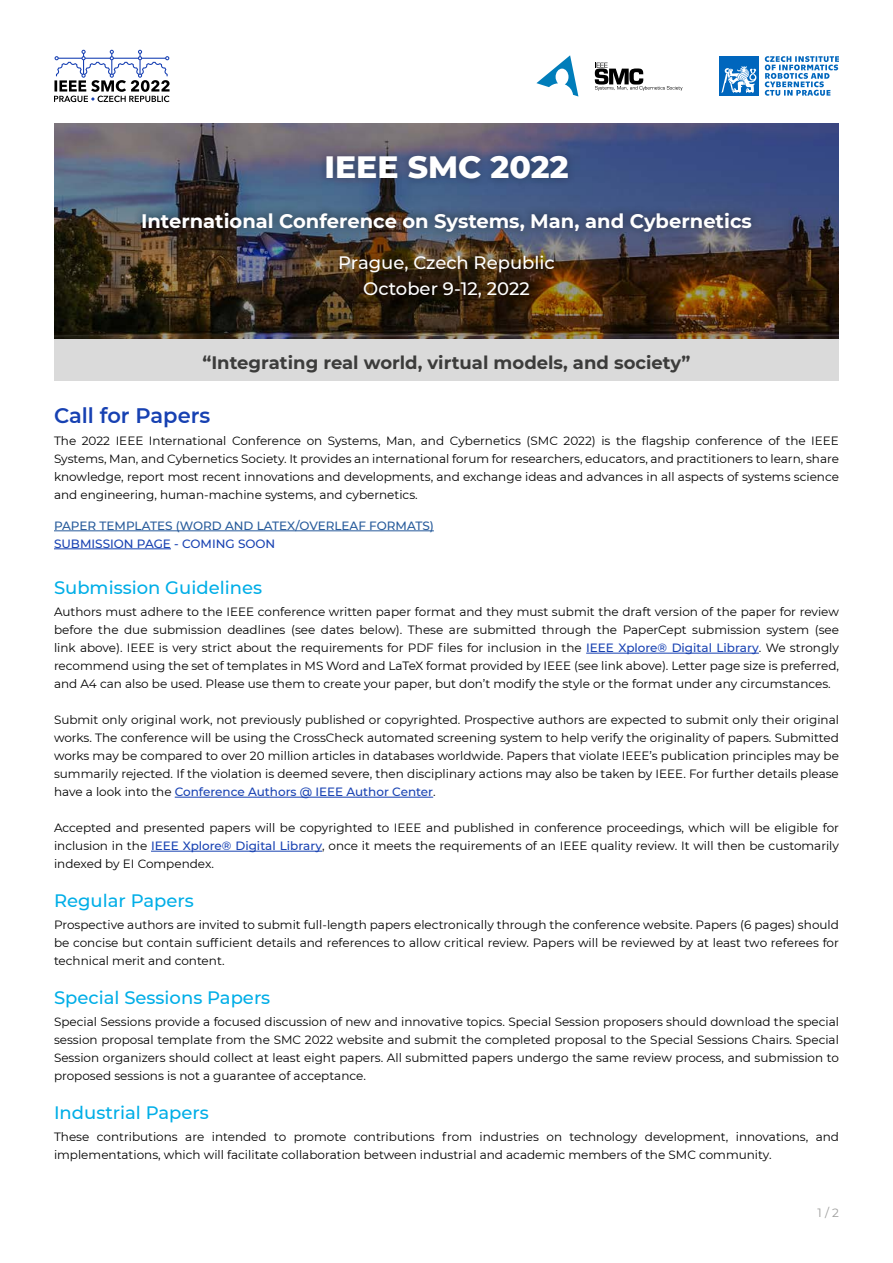
<style>
.page{position:relative;width:893px;height:1263px;background:#fff}
.page>*{position:absolute;margin:0;border:0;box-sizing:border-box;transform-origin:0 0}
.t1{font:800 31.5px "Montserrat";color:#fff}
.t2{font:600 21px "Montserrat";color:#1741b2}
.t3{font:700 19.5px "Montserrat";color:#fff}
.t4{font:500 18px "Montserrat";color:#00aee7}
.t5{font:700 18px "Montserrat";color:#3c3c3b}
.t6{font:500 18px/25.8px "Montserrat";color:#fff;text-align:center}
.t7{font:12px/18px "Montserrat";color:#000;text-align:justify}
.t8{font:500 12px "Montserrat";color:#275b9b}
.t9{font:500 12px "Montserrat";color:#1741b2}
.t10{font:12px "Montserrat";color:#9d9d9c}
.s1{font-weight:500;color:#1741b2}
</style>
<div class="page">
<img style="left:54px;top:124px;width:785px;height:215px">
<div style="left:720px;top:56px;width:39px;height:40px;background:#0066bd"></div>
<svg style="left:721px;top:66px;width:35px;height:27px"></svg>
<svg style="left:765px;top:56px;width:74px;height:40px"></svg>
<svg style="left:54px;top:50px;width:116px;height:52px"></svg>
<svg style="left:595px;top:63px;width:87px;height:28px"></svg>
<svg style="left:536px;top:55px;width:42px;height:42px"></svg>
<hr style="left:586px;top:653px;width:173px;height:1px;background:#1741b2">
<hr style="left:175px;top:797px;width:258px;height:1px;background:#1741b2">
<hr style="left:151px;top:851px;width:171px;height:1px;background:#1741b2">
<hr style="left:54px;top:530px;width:380px;height:1px;background:#275b9b">
<hr style="left:54px;top:548px;width:117px;height:1px;background:#1741b2">
<div style="left:317px;top:147px;width:260px;height:41px;background:#000;opacity:.3"></div>
<div style="left:133px;top:204px;width:627px;height:36px;background:#000;opacity:.5"></div>
<div style="left:331px;top:247px;width:231px;height:58px;background:#000;opacity:.5"></div>
<div style="left:54px;top:339px;width:785px;height:42px;background:#dadada"></div>
<h1 class="t1" style="left:324px;top:144px;width:246px">IEEE SMC 2022</h1>
<h3 class="t3" style="left:141px;top:207px;width:612px">International Conference on Systems, Man, and Cybernetics</h3>
<h3 class="t6" style="left:338px;top:249px;width:218px">Prague, Czech Republic<br>October 9-12, 2022</h3>
<h3 class="t5" style="left:202px;top:349px;width:490px">“Integrating real world, virtual models, and society”</h3>
<h2 class="t2" style="left:54px;top:401px;width:158px">Call for Papers</h2>
<p class="t7" style="left:54px;top:431px;width:786px">The 2022 IEEE International Conference on Systems, Man, and Cybernetics (SMC 2022) is the flagship conference of the IEEE Systems, Man, and Cybernetics Society. It provides an international forum for researchers, educators, and practitioners to learn, share knowledge, report most recent innovations and developments, and exchange ideas and advances in all aspects of systems science and engineering, human-machine systems, and cybernetics.</p>
<p class="t8" style="left:54px;top:517px;width:381px">PAPER TEMPLATES (WORD AND LATEX/OVERLEAF FORMATS)</p>
<p class="t9" style="left:54px;top:535px;width:223px">SUBMISSION PAGE - COMING SOON</p>
<h3 class="t4" style="left:54px;top:575px;width:210px">Submission Guidelines</h3>
<p class="t7" style="left:54px;top:602px;width:787px">Authors must adhere to the IEEE conference written paper format and they must submit the draft version of the paper for review before the due submission deadlines (see dates below). These are submitted through the PaperCept submission system (see link above). IEEE is very strict about the requirements for PDF files for inclusion in the <span class="s1">IEEE Xplore® Digital Library</span>. We strongly recommend using the set of templates in MS Word and LaTeX format provided by IEEE (see link above). Letter page size is preferred, and A4 can also be used. Please use them to create your paper, but don’t modify the style or the format under any circumstances.</p>
<p class="t7" style="left:54px;top:710px;width:786px">Submit only original work, not previously published or copyrighted. Prospective authors are expected to submit only their original works. The conference will be using the CrossCheck automated screening system to help verify the originality of papers. Submitted works may be compared to over 20 million articles in databases worldwide. Papers that violate IEEE’s publication principles may be summarily rejected. If the violation is deemed severe, then disciplinary actions may also be taken by IEEE. For further details please have a look into the <span class="s1">Conference Authors @ IEEE Author Center</span>.</p>
<p class="t7" style="left:54px;top:818px;width:786px">Accepted and presented papers will be copyrighted to IEEE and published in conference proceedings, which will be eligible for inclusion in the <span class="s1">IEEE Xplore® Digital Library</span>, once it meets the requirements of an IEEE quality review. It will then be customarily indexed by EI Compendex.</p>
<h3 class="t4" style="left:54px;top:888px;width:141px">Regular Papers</h3>
<p class="t7" style="left:54px;top:915px;width:786px">Prospective authors are invited to submit full-length papers electronically through the conference website. Papers (6 pages) should be concise but contain sufficient details and references to allow critical review. Papers will be reviewed by at least two referees for technical merit and content.</p>
<h3 class="t4" style="left:54px;top:985px;width:218px">Special Sessions Papers</h3>
<p class="t7" style="left:54px;top:1012px;width:786px">Special Sessions provide a focused discussion of new and innovative topics. Special Session proposers should download the special session proposal template from the SMC 2022 website and submit the completed proposal to the Special Sessions Chairs. Special Session organizers should collect at least eight papers. All submitted papers undergo the same review process, and submission to proposed sessions is not a guarantee of acceptance.</p>
<h3 class="t4" style="left:54px;top:1100px;width:156px">Industrial Papers</h3>
<p class="t7" style="left:54px;top:1127px;width:786px">These contributions are intended to promote contributions from industries on technology development, innovations, and implementations, which will facilitate collaboration between industrial and academic members of the SMC community.</p>
<p class="t10" style="left:817px;top:1205px;width:23px">1 / 2</p>
</div>
